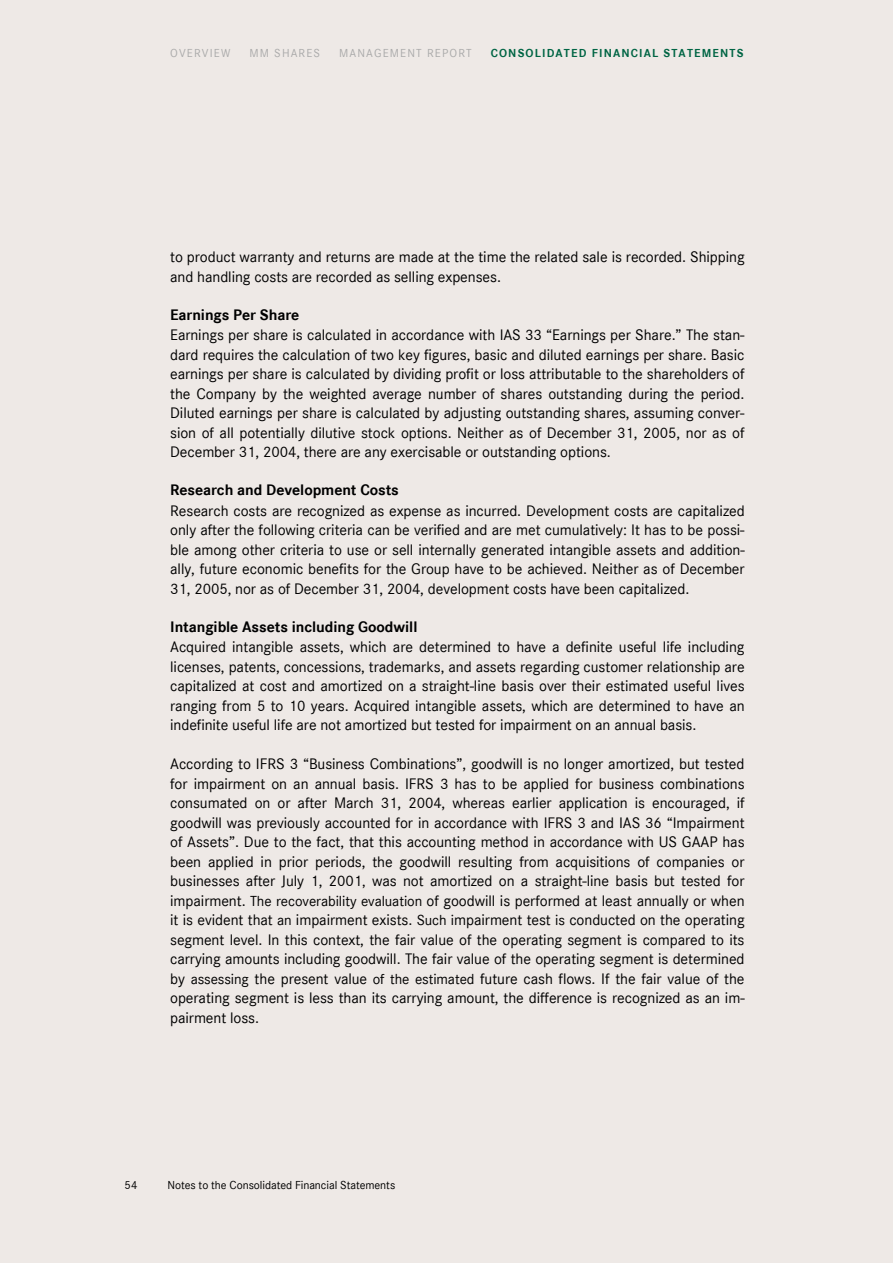
<style>
.page{position:relative;width:893px;height:1263px;background:#fff}
.page>*{position:absolute;margin:0;border:0;box-sizing:border-box;transform-origin:0 0}
.t1{font:15.75px/19.5px "Corporate S";letter-spacing:-.005em;color:#000;text-align:justify}
.t2{font:700 15.75px "Corporate S";letter-spacing:-.005em;color:#000}
.t3{font:12px "Corporate S";letter-spacing:-.005em;color:#000}
.t4{font:12px "Corporate S";letter-spacing:.095em;color:#aaa}
.t5{font:700 12px "Corporate S";letter-spacing:.095em;color:#006544}
.s1{font-size:15px}
</style>
<div class="page">
<div style="left:0;top:0;width:892px;height:1263px;background:#eee9e6"></div>
<p class="t4" style="left:170px;top:47px;width:62px">OVERVIEW</p>
<p class="t4" style="left:249px;top:47px;width:72px">MM SHARES</p>
<p class="t4" style="left:339px;top:47px;width:134px">MANAGEMENT REPORT</p>
<p class="t5" style="left:490px;top:47px;width:254px">CONSOLIDATED FINANCIAL STATEMENTS</p>
<p class="t1" style="left:170px;top:247px;width:576px">to product warranty and returns are made at the time the related sale is recorded. Shipping and handling costs are recorded as selling expenses.</p>
<p class="t2" style="left:170px;top:306px;width:131px">Earnings Per Share</p>
<p class="t1" style="left:170px;top:325px;width:576px">Earnings per share is calculated in accordance with IAS 33 “Earnings per Share.” The stan&shy;dard requires the calculation of two key figures, basic and diluted earnings per share. Basic earnings per share is calculated by dividing profit or loss attributable to the shareholders of the Company by the weighted average number of shares outstanding during the period.<br>Diluted earnings per share is calculated by adjusting outstanding shares, assuming conver&shy;sion of all potentially dilutive stock options. Neither as of December 31, 2005, nor as of December 31, 2004, there are any exercisable or outstanding options.</p>
<p class="t2" style="left:170px;top:481px;width:230px">Research and Development Costs</p>
<p class="t1" style="left:170px;top:500px;width:576px">Research costs are recognized as expense as incurred. Development costs are capitalized only after the following criteria can be verified and are met cumulatively: It has to be possi&shy;ble among other criteria to use or sell internally generated intangible assets and addition&shy;ally, future economic benefits for the Group have to be achieved. Neither as of December 31, 2005, nor as of December 31, 2004, development costs have been capitalized.</p>
<p class="t2" style="left:170px;top:618px;width:249px">Intangible Assets including Goodwill</p>
<p class="t1" style="left:170px;top:637px;width:576px">Acquired intangible assets, which are determined to have a definite useful life including licenses, patents, concessions, trademarks, and assets regarding customer relationship are capitalized at cost and amortized on a straight-line basis over their estimated useful lives ranging from 5 to 10 years. Acquired intangible assets, which are determined to have an indefinite useful life are not amortized but tested for impairment on an annual basis.</p>
<p class="t1" style="left:170px;top:754px;width:576px">According to IFRS 3 “Business Combinations”, goodwill is no longer amortized, but tested for impairment on an annual basis. IFRS 3 has to be applied for business combinations consumated on or after March 31, 2004, whereas earlier application is encouraged, if goodwill was previously accounted for in accordance with IFRS 3 and IAS 36 “Impairment of Assets”. Due to the fact, that this accounting method in accordance with US GAAP has been applied in prior periods, the goodwill resulting from acquisitions of companies or businesses after July 1, 2001<span class="s1">,</span> was not amortized on a straight-line basis but tested for impairment. <span class="s1">The recoverability evaluation</span> of goodwill is performed at least annually or when it is evident that <span class="s1">an</span> impairment exists. <span class="s1">Such i</span>mpairment test <span class="s1">is</span> conducted on the operating segment level. In this context, the fair value of the operating segment is compared to its carrying amounts including goodwill. The fair value of the operating segment is determined by <span class="s1">assessing</span> the present value <span class="s1">of the estimated</span> future cash flows. If the fair value of the operating segment is less than its carrying amount, the difference is recognized as an im&shy;pairment loss.</p>
<p class="t3" style="left:125px;top:1178px;width:14px">54</p>
<p class="t3" style="left:167px;top:1178px;width:229px">Notes to the Consolidated Financial Statements</p>
</div>
